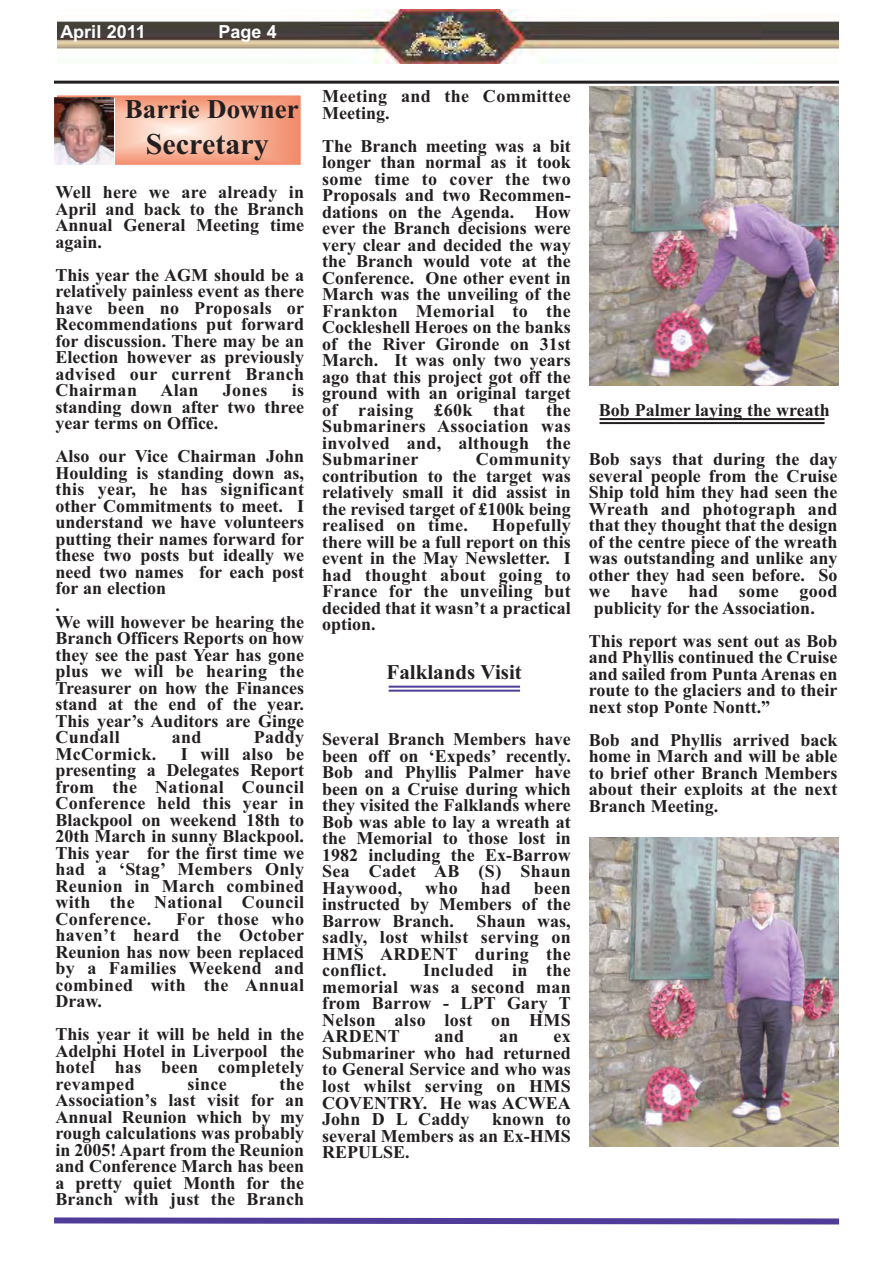
<style>
.page{position:relative;width:893px;height:1263px;background:#fff}
.page>*{position:absolute;margin:0;border:0;box-sizing:border-box;transform-origin:0 0}
.t1{font:700 30px "Times New Roman";color:#231f20}
.t2{font:700 27px "Times New Roman";color:#231f20}
.t3{font:700 21px "Times New Roman";color:#231f20}
.t4{font:700 18px/16.5px "Times New Roman";color:#231f20;text-align:justify}
.t5{font:700 18px/16.5px "Times New Roman";letter-spacing:.02em;color:#231f20}
.t6{font:700 18px "Arial";color:#fff}
</style>
<div class="page">
<img style="left:57px;top:9px;width:782px;height:54px">
<hr style="left:54px;top:81px;width:785px;height:3px;background:#231f20">
<hr style="left:389px;top:686px;width:131px;height:2px;background:#4e3c98">
<hr style="left:389px;top:690px;width:131px;height:2px;background:#4e3c98">
<svg style="left:58px;top:96px;width:242px;height:68px;background:#f6b29a"></svg>
<div style="left:54px;top:92px;width:250px;height:76px;border:3px solid #fff"></div>
<hr style="left:600px;top:418px;width:224px;height:2px;background:#231f20">
<hr style="left:600px;top:422px;width:224px;height:2px;background:#231f20">
<svg style="left:54px;top:1217px;width:786px;height:8px;background:#7a6cb1"></svg>
<svg style="left:54px;top:98px;width:60px;height:68px"></svg>
<img style="left:55px;top:98px;width:59px;height:66px">
<img style="left:589px;top:87px;width:250px;height:298px">
<img style="left:589px;top:838px;width:250px;height:308px">
<p class="t6" style="left:60px;top:21px;width:87px">April 2011</p>
<p class="t6" style="left:218px;top:22px;width:60px">Page 4</p>
<h2 class="t2" style="left:125px;top:100px;width:175px">Barrie Downer</h2>
<h1 class="t1" style="left:146px;top:134px;width:124px">Secretary</h1>
<p class="t4" style="left:56px;top:186px;width:250px">Well here we are already in April and back to the Branch Annual General Meeting time again.</p>
<p class="t4" style="left:56px;top:269px;width:250px">This year the AGM should be a relatively painless event as there have been no Proposals or Recommendations put forward for discussion. There may be an Election however as previously advised our current Branch Chairman</p>
<p class="t4" style="left:56px;top:384px;width:250px;text-indent:236px">is standing down after two three year terms on Office.</p>
<p class="t4" style="left:56px;top:450px;width:250px;text-align:left">Also our Vice Chairman John<br>Houlding is standing down as, this year, he has significant other Commitments to meet. I understand we have volunteers putting their names forward for these two posts but ideally we need two names for each post for an election<br>.<br>We will however be hearing the<br>Branch Officers Reports on how they see the past Year has gone plus we will be hearing the<br>Treasurer on how the Finances stand at the end of the year.<br>This year’s Auditors are Ginge<br>Cundall</p>
<p class="t4" style="left:160px;top:384px;width:40px">Alan</p>
<p class="t4" style="left:223px;top:384px;width:46px">Jones</p>
<p class="t4" style="left:172px;top:731px;width:31px">and</p>
<p class="t4" style="left:254px;top:731px;width:52px">Paddy</p>
<p class="t4" style="left:56px;top:747px;width:250px;text-indent:125px">I will also be presenting a Delegates Report from the National Council Conference held this year in Blackpool on weekend 18th to 20th March in sunny Blackpool.<br>This year for the first time we had a ‘Stag’ Members Only Reunion in March combined with the National Council Conference.</p>
<p class="t5" style="left:56px;top:747px;width:102px">McCormick.</p>
<p class="t4" style="left:56px;top:912px;width:250px;text-indent:121px">For those who haven’t heard the October Reunion has now been replaced by a Families Weekend and combined with the Annual Draw.</p>
<p class="t4" style="left:56px;top:1028px;width:250px">This year it will be held in the Adelphi Hotel in Liverpool the hotel has been completely revamped</p>
<p class="t4" style="left:187px;top:1077px;width:41px">since</p>
<p class="t4" style="left:56px;top:1077px;width:250px;text-indent:224px">the Association’s last visit for an Annual Reunion which by my rough calculations was probably in 2005! Apart from the Reunion and Conference March has been a pretty quiet Month for the Branch with just the Branch</p>
<p class="t5" style="left:322px;top:90px;width:250px">Meeting and the Committee<br>Meeting.</p>
<p class="t4" style="left:322px;top:139px;width:250px">The Branch meeting was a bit longer than normal as it took some time to cover the two Proposals and two Recommen&shy;dations on the Agenda. How ever the Branch decisions were very clear and decided the way the Branch would vote at the Conference. One other event in March was the unveiling of the Frankton Memorial to the Cockleshell Heroes on the banks of the River Gironde on 31st March. It was only two years ago that this project got off the ground with an original target of raising £60k that the Submariners Association was involved and, although the Submariner</p>
<p class="t4" style="left:322px;top:453px;width:250px;text-indent:154px">Community contribution to the target was relatively small it did assist in the revised target of £100k being realised on time.</p>
<p class="t4" style="left:322px;top:519px;width:250px;text-indent:170px">Hopefully there will be a full report on this event in the May Newsletter. I had thought about going to France for the unveiling but decided that it wasn’t a practical option.</p>
<p class="t3" style="left:386px;top:665px;width:137px">Falklands Visit</p>
<p class="t4" style="left:322px;top:733px;width:250px">Several Branch Members have been off on ‘Expeds’ recently.<br>Bob and Phyllis Palmer have been on a Cruise during which they visited the Falklands where Bob was able to lay a wreath at the Memorial to those lost in 1982 including the Ex-Barrow Sea Cadet AB (S) Shaun Haywood,</p>
<p class="t4" style="left:322px;top:882px;width:250px;text-indent:212px">been instructed by Members of the Barrow Branch.</p>
<p class="t4" style="left:425px;top:882px;width:34px">who</p>
<p class="t4" style="left:481px;top:882px;width:31px">had</p>
<p class="t4" style="left:322px;top:915px;width:250px;text-indent:154px">Shaun was, sadly, lost whilst serving on HMS ARDENT during the conflict.</p>
<p class="t4" style="left:322px;top:964px;width:250px;text-indent:101px">Included in the memorial was a second man from Barrow - LPT Gary T Nelson also lost on HMS ARDENT</p>
<p class="t4" style="left:435px;top:1030px;width:31px">and</p>
<p class="t4" style="left:499px;top:1030px;width:21px">an</p>
<p class="t4" style="left:322px;top:1030px;width:250px;text-indent:231px">ex Submariner who had returned to General Service and who was lost whilst serving on HMS COVENTRY. He was ACWEA John D L Caddy</p>
<p class="t4" style="left:322px;top:1113px;width:250px;text-indent:170px">known to several Members as an Ex-HMS REPULSE.</p>
<p class="t4" style="left:599px;top:403px;width:233px">Bob Palmer laying the wreath</p>
<p class="t4" style="left:589px;top:453px;width:250px">Bob says that during the day several people from the Cruise Ship told him they had seen the Wreath and photograph and that they thought that the design of the centre piece of the wreath was outstanding and unlike any other they had seen before. So we have had some good publicity for the Association.</p>
<p class="t4" style="left:589px;top:634px;width:250px">This report was sent out as Bob and Phyllis continued the Cruise and sailed from Punta Arenas en route to the glaciers and to their next stop Ponte Nontt.”</p>
<p class="t4" style="left:589px;top:734px;width:250px">Bob and Phyllis arrived back home in March and will be able to brief other Branch Members about their exploits at the next Branch Meeting.</p>
</div>
